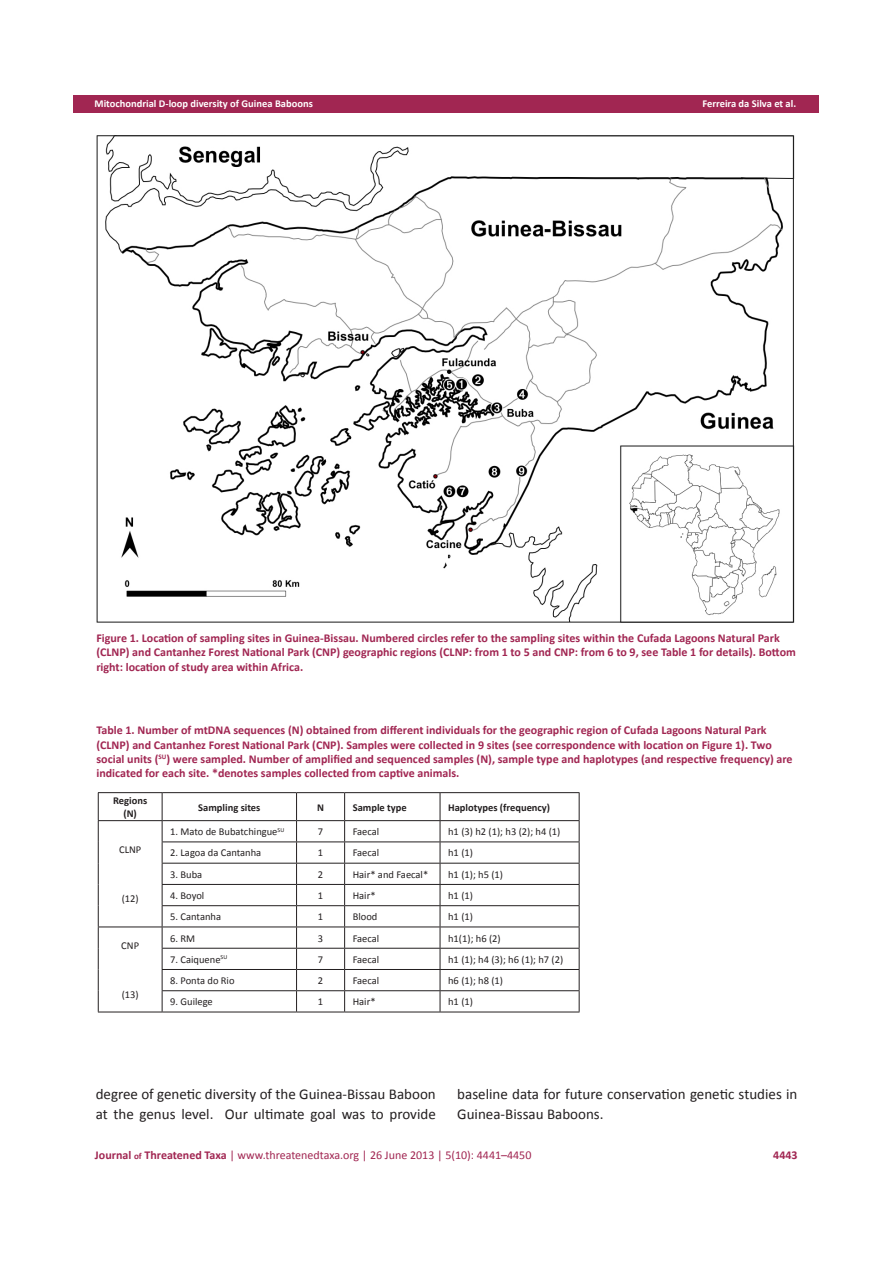
<style>
.page{position:relative;width:893px;height:1263px;background:#fff}
.page>*{position:absolute;margin:0;border:0;box-sizing:border-box;transform-origin:0 0}
.Normal_Normal_thesis{font:15px/19.5px "Calibri";color:#231f20}
.Normal_Normal_thesis-2{font:700 12px/14.4px "Calibri";color:#a12652}
.t1{font:12px "Calibri";color:#a12652}
.Normal_Normal_thesis-3{font:10.5px "Calibri";color:#231f20}
.annotation_text{font:700 10.5px "Calibri";color:#fff}
.Normal_Normal_thesis-4{font:700 10.5px "Calibri";color:#231f20}
.s1{font-weight:700}
.s2{font-weight:700;font-size:9px}
</style>
<div class="page">
<div style="left:73px;top:95px;width:745px;height:18px;background:#a12652"></div>
<img style="left:96px;top:135px;width:699px;height:488px">
<hr style="left:98px;top:792px;width:64px;height:1px;background:#231f20">
<hr style="left:162px;top:792px;width:135px;height:1px;background:#231f20">
<hr style="left:297px;top:792px;width:48px;height:1px;background:#231f20">
<hr style="left:345px;top:792px;width:95px;height:1px;background:#231f20">
<hr style="left:440px;top:792px;width:139px;height:1px;background:#231f20">
<hr style="left:98px;top:820px;width:64px;height:1px;background:#231f20">
<hr style="left:162px;top:820px;width:135px;height:1px;background:#231f20">
<hr style="left:297px;top:820px;width:48px;height:1px;background:#231f20">
<hr style="left:345px;top:820px;width:95px;height:1px;background:#231f20">
<hr style="left:440px;top:820px;width:139px;height:1px;background:#231f20">
<hr style="left:162px;top:841px;width:135px;height:1px;background:#231f20">
<hr style="left:297px;top:841px;width:48px;height:1px;background:#231f20">
<hr style="left:345px;top:841px;width:95px;height:1px;background:#231f20">
<hr style="left:440px;top:841px;width:139px;height:1px;background:#231f20">
<hr style="left:162px;top:863px;width:135px;height:1px;background:#231f20">
<hr style="left:297px;top:863px;width:48px;height:1px;background:#231f20">
<hr style="left:345px;top:863px;width:95px;height:1px;background:#231f20">
<hr style="left:440px;top:863px;width:139px;height:1px;background:#231f20">
<hr style="left:162px;top:884px;width:135px;height:1px;background:#231f20">
<hr style="left:297px;top:884px;width:48px;height:1px;background:#231f20">
<hr style="left:345px;top:884px;width:95px;height:1px;background:#231f20">
<hr style="left:440px;top:884px;width:139px;height:1px;background:#231f20">
<hr style="left:162px;top:905px;width:135px;height:1px;background:#231f20">
<hr style="left:297px;top:905px;width:48px;height:1px;background:#231f20">
<hr style="left:345px;top:905px;width:95px;height:1px;background:#231f20">
<hr style="left:440px;top:905px;width:139px;height:1px;background:#231f20">
<hr style="left:98px;top:926px;width:64px;height:1px;background:#231f20">
<hr style="left:162px;top:926px;width:135px;height:1px;background:#231f20">
<hr style="left:297px;top:926px;width:48px;height:1px;background:#231f20">
<hr style="left:345px;top:926px;width:95px;height:1px;background:#231f20">
<hr style="left:440px;top:926px;width:139px;height:1px;background:#231f20">
<hr style="left:162px;top:948px;width:135px;height:1px;background:#231f20">
<hr style="left:297px;top:948px;width:48px;height:1px;background:#231f20">
<hr style="left:345px;top:948px;width:95px;height:1px;background:#231f20">
<hr style="left:440px;top:948px;width:139px;height:1px;background:#231f20">
<hr style="left:162px;top:969px;width:135px;height:1px;background:#231f20">
<hr style="left:297px;top:969px;width:48px;height:1px;background:#231f20">
<hr style="left:345px;top:969px;width:95px;height:1px;background:#231f20">
<hr style="left:440px;top:969px;width:139px;height:1px;background:#231f20">
<hr style="left:162px;top:990px;width:135px;height:1px;background:#231f20">
<hr style="left:297px;top:990px;width:48px;height:1px;background:#231f20">
<hr style="left:345px;top:990px;width:95px;height:1px;background:#231f20">
<hr style="left:440px;top:990px;width:139px;height:1px;background:#231f20">
<hr style="left:98px;top:1012px;width:64px;height:1px;background:#231f20">
<hr style="left:162px;top:1012px;width:135px;height:1px;background:#231f20">
<hr style="left:297px;top:1012px;width:48px;height:1px;background:#231f20">
<hr style="left:345px;top:1012px;width:95px;height:1px;background:#231f20">
<hr style="left:440px;top:1012px;width:139px;height:1px;background:#231f20">
<svg style="left:98px;top:793px;width:1px;height:219px"></svg>
<svg style="left:162px;top:793px;width:1px;height:219px"></svg>
<svg style="left:296px;top:793px;width:1px;height:219px"></svg>
<svg style="left:344px;top:793px;width:1px;height:219px"></svg>
<svg style="left:440px;top:793px;width:1px;height:219px"></svg>
<svg style="left:579px;top:793px;width:1px;height:219px"></svg>
<p class="annotation_text" style="left:94px;top:97px;width:220px">Mitochondrial D-loop diversity of Guinea Baboons</p>
<p class="annotation_text" style="left:702px;top:97px;width:95px">Ferreira da Silva et al.</p>
<p class="Normal_Normal_thesis-2" style="left:96px;top:631px;width:701px">Figure 1. Location of sampling sites in Guinea-Bissau. Numbered circles refer to the sampling sites within the Cufada Lagoons Natural Park (CLNP) and Cantanhez Forest National Park (CNP) geographic regions (CLNP: from 1 to 5 and CNP: from 6 to 9, see Table 1 for details). Bottom right: location of study area within Africa.</p>
<p class="Normal_Normal_thesis-2" style="left:96px;top:723px;width:698px">Table 1. Number of mtDNA sequences (N) obtained from different individuals for the geographic region of Cufada Lagoons Natural Park (CLNP) and Cantanhez Forest National Park (CNP). Samples were collected in 9 sites (see correspondence with location on Figure 1). Two social units (<sup>SU</sup>) were sampled. Number of amplified and sequenced samples (N), sample type and haplotypes (and respective frequency) are indicated for each site. *denotes samples collected from captive animals.</p>
<p class="Normal_Normal_thesis-4" style="left:113px;top:794px;width:36px">Regions</p>
<p class="Normal_Normal_thesis-4" style="left:123px;top:807px;width:15px">(N)</p>
<p class="Normal_Normal_thesis-4" style="left:198px;top:800px;width:64px">Sampling sites</p>
<p class="Normal_Normal_thesis-4" style="left:317px;top:800px;width:8px">N</p>
<p class="Normal_Normal_thesis-4" style="left:353px;top:800px;width:56px">Sample type</p>
<p class="Normal_Normal_thesis-4" style="left:448px;top:800px;width:104px">Haplotypes (frequency)</p>
<p class="Normal_Normal_thesis-3" style="left:119px;top:843px;width:24px">CLNP</p>
<p class="Normal_Normal_thesis-3" style="left:122px;top:892px;width:19px">(12)</p>
<p class="Normal_Normal_thesis-3" style="left:121px;top:939px;width:19px">CNP</p>
<p class="Normal_Normal_thesis-3" style="left:122px;top:987px;width:19px">(13)</p>
<p class="Normal_Normal_thesis-3" style="left:170px;top:825px;width:116px">1. Mato de Bubatchingue<sup>SU</sup></p>
<p class="Normal_Normal_thesis-3" style="left:318px;top:825px;width:7px">7</p>
<p class="Normal_Normal_thesis-3" style="left:353px;top:825px;width:28px">Faecal</p>
<p class="Normal_Normal_thesis-3" style="left:448px;top:825px;width:114px">h1 (3) h2 (1); h3 (2); h4 (1)</p>
<p class="Normal_Normal_thesis-3" style="left:170px;top:846px;width:93px">2. Lagoa da Cantanha</p>
<p class="Normal_Normal_thesis-3" style="left:318px;top:846px;width:7px">1</p>
<p class="Normal_Normal_thesis-3" style="left:353px;top:846px;width:28px">Faecal</p>
<p class="Normal_Normal_thesis-3" style="left:448px;top:846px;width:26px">h1 (1)</p>
<p class="Normal_Normal_thesis-3" style="left:170px;top:868px;width:34px">3. Buba</p>
<p class="Normal_Normal_thesis-3" style="left:318px;top:868px;width:7px">2</p>
<p class="Normal_Normal_thesis-3" style="left:353px;top:868px;width:77px">Hair* and Faecal*</p>
<p class="Normal_Normal_thesis-3" style="left:448px;top:868px;width:56px">h1 (1); h5 (1)</p>
<p class="Normal_Normal_thesis-3" style="left:170px;top:889px;width:36px">4. Boyol</p>
<p class="Normal_Normal_thesis-3" style="left:318px;top:889px;width:7px">1</p>
<p class="Normal_Normal_thesis-3" style="left:353px;top:889px;width:24px">Hair*</p>
<p class="Normal_Normal_thesis-3" style="left:448px;top:889px;width:26px">h1 (1)</p>
<p class="Normal_Normal_thesis-3" style="left:170px;top:910px;width:52px">5. Cantanha</p>
<p class="Normal_Normal_thesis-3" style="left:318px;top:910px;width:7px">1</p>
<p class="Normal_Normal_thesis-3" style="left:353px;top:910px;width:26px">Blood</p>
<p class="Normal_Normal_thesis-3" style="left:448px;top:910px;width:26px">h1 (1)</p>
<p class="Normal_Normal_thesis-3" style="left:170px;top:931px;width:27px">6. RM</p>
<p class="Normal_Normal_thesis-3" style="left:318px;top:931px;width:7px">3</p>
<p class="Normal_Normal_thesis-3" style="left:353px;top:931px;width:28px">Faecal</p>
<p class="Normal_Normal_thesis-3" style="left:448px;top:931px;width:54px">h1(1); h6 (2)</p>
<p class="Normal_Normal_thesis-3" style="left:170px;top:953px;width:59px">7. Caiquene<sup>SU</sup></p>
<p class="Normal_Normal_thesis-3" style="left:318px;top:953px;width:7px">7</p>
<p class="Normal_Normal_thesis-3" style="left:353px;top:953px;width:28px">Faecal</p>
<p class="Normal_Normal_thesis-3" style="left:448px;top:953px;width:117px">h1 (1); h4 (3); h6 (1); h7 (2)</p>
<p class="Normal_Normal_thesis-3" style="left:170px;top:974px;width:66px">8. Ponta do Rio</p>
<p class="Normal_Normal_thesis-3" style="left:318px;top:974px;width:7px">2</p>
<p class="Normal_Normal_thesis-3" style="left:353px;top:974px;width:28px">Faecal</p>
<p class="Normal_Normal_thesis-3" style="left:448px;top:974px;width:56px">h6 (1); h8 (1)</p>
<p class="Normal_Normal_thesis-3" style="left:170px;top:995px;width:44px">9. Guilege</p>
<p class="Normal_Normal_thesis-3" style="left:318px;top:995px;width:7px">1</p>
<p class="Normal_Normal_thesis-3" style="left:353px;top:995px;width:24px">Hair*</p>
<p class="Normal_Normal_thesis-3" style="left:448px;top:995px;width:26px">h1 (1)</p>
<p class="Normal_Normal_thesis" style="left:96px;top:1085px;width:342px">degree of genetic diversity of the Guinea-Bissau Baboon at the genus level. Our ultimate goal was to provide</p>
<p class="Normal_Normal_thesis" style="left:457px;top:1084px;width:342px">baseline data for future conservation genetic studies in<br>Guinea-Bissau Baboons.</p>
<p class="t1" style="left:95px;top:1148px;width:438px"><span class="s1">Journal</span> <span class="s2">of</span> <span class="s1">Threatened Taxa</span> | www.threatenedtaxa.org | 26 June 2013 | 5(10): 4441–4450</p>
<p class="Normal_Normal_thesis-2" style="left:773px;top:1148px;width:26px">4443</p>
</div>
